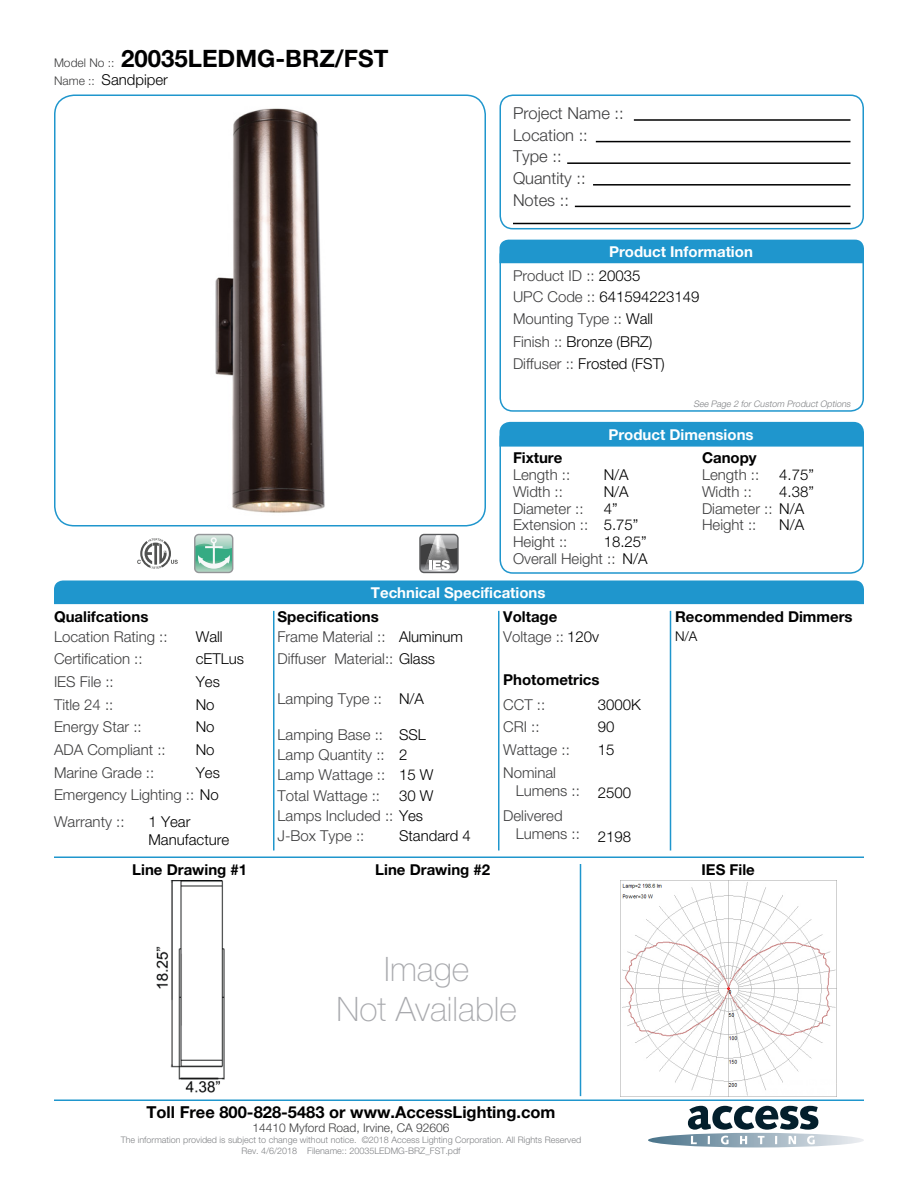
<style>
.page{position:relative;width:918px;height:1188px;background:#fff}
.page>*{position:absolute;margin:0;border:0;box-sizing:border-box;transform-origin:0 0}
.t1{font:100 33.75px/40.5px "Helvetica Neue LT Std";color:#a8a9ad;text-align:center}
.t2{font:700 24px "Helvetica Neue LT Std";color:#000001}
.Left_Justify{font:300 16.5px "Helvetica Neue LT Std";color:#3e3e3f}
.t3{font:700 16.5px "Helvetica Neue LT Std";color:#000001}
.Left_Justify-2{font:300 15px/18px "Helvetica Neue LT Std";color:#3e3e3f}
.Left_Justify-3{font:300 15px/18px "Helvetica Neue LT Std";color:#000001}
.Left_Justify-4{font:700 15px "Helvetica Neue LT Std";color:#000001}
.t4{font:700 15px "Helvetica Neue LT Std";color:#fff}
.Left_Justify-5{font:300 13.5px "Helvetica Neue LT Std";color:#000001}
.t5{font:300 12px "Helvetica Neue LT Std";color:#3e3e3f}
.t6{font:300 9px "Helvetica Neue LT Std";color:#808285}
.Left_Justify-6{font:italic 300 9px "Helvetica Neue LT Std";color:#808285}
.s1{font-weight:300;font-size:12px;color:#3e3e3f}
.s2{font-size:12px;color:#3e3e3f}
.s3{color:#000001}
.s4{color:#3e3e3f}
</style>
<div class="page">
<img style="left:215px;top:108px;width:110px;height:405px">
<svg style="left:648px;top:1106px;width:216px;height:42px"></svg>
<div style="left:499px;top:94px;width:365px;height:135px;border:2px solid #1f96cd;border-radius:13px"></div>
<div style="left:499px;top:243px;width:365px;height:169px;border:2px solid #1f96cd;border-radius:13px"></div>
<div style="left:499px;top:425px;width:365px;height:149px;border:2px solid #1f96cd;border-radius:13px"></div>
<svg style="left:137px;top:538px;width:41px;height:31px"></svg>
<div style="left:194px;top:534px;width:39px;height:39px;border:1px solid #939598;border-radius:4px"></div>
<svg style="left:195px;top:535px;width:38px;height:37px"></svg>
<div style="left:419px;top:534px;width:40px;height:39px;border:1px solid #57585a;border-radius:4px"></div>
<svg style="left:419px;top:535px;width:40px;height:37px"></svg>
<hr style="left:634px;top:119px;width:217px;height:2px;background:#000001">
<hr style="left:596px;top:141px;width:254px;height:1px;background:#000001">
<hr style="left:593px;top:184px;width:258px;height:2px;background:#000001">
<hr style="left:567px;top:162px;width:283px;height:2px;background:#000001">
<hr style="left:575px;top:206px;width:275px;height:1px;background:#000001">
<hr style="left:513px;top:223px;width:337px;height:1px;background:#000001">
<div style="left:500px;top:240px;width:364px;height:23px;background:#1f96cd"></div>
<div style="left:500px;top:422px;width:364px;height:25px;background:#1f96cd"></div>
<div style="left:54px;top:580px;width:810px;height:24px;background:#1f96cd"></div>
<hr style="left:54px;top:856px;width:810px;height:2px;background:#1f96cd">
<hr style="left:54px;top:1100px;width:810px;height:1px;background:#1f96cd">
<img style="left:156px;top:881px;width:69px;height:212px">
<img style="left:620px;top:881px;width:216px;height:216px">
<hr style="left:670px;top:611px;width:1px;height:239px;background:#1f96cd">
<hr style="left:580px;top:864px;width:1px;height:232px;background:#1f96cd">
<hr style="left:498px;top:611px;width:2px;height:239px;background:#1f96cd">
<hr style="left:273px;top:611px;width:1px;height:239px;background:#1f96cd">
<div style="left:54px;top:94px;width:432px;height:432px;border:2px solid #1f96cd;border-radius:20px"></div>
<p class="t2" style="left:54px;top:44px;width:336px"><span class="s1">Model No ::</span> 20035LEDMG-BRZ/FST</p>
<p class="Left_Justify-3" style="left:54px;top:70px;width:115px"><span class="s2">Name ::</span> Sandpiper</p>
<p class="Left_Justify" style="left:513px;top:103px;width:112px">Project Name ::</p>
<p class="Left_Justify" style="left:513px;top:125px;width:76px">Location ::</p>
<p class="Left_Justify" style="left:513px;top:146px;width:50px">Type ::</p>
<p class="Left_Justify" style="left:513px;top:168px;width:74px">Quantity ::</p>
<p class="Left_Justify" style="left:513px;top:190px;width:57px">Notes ::</p>
<p class="t4" style="left:609px;top:242px;width:145px">Product Information</p>
<p class="Left_Justify-2" style="left:513px;top:266px;width:129px">Product ID :: <span class="s3">20035</span></p>
<p class="Left_Justify-3" style="left:513px;top:288px;width:188px"><span class="s4">UPC Code ::</span> 641594223149</p>
<p class="Left_Justify-2" style="left:513px;top:309px;width:142px">Mounting Type :: <span class="s3">Wall</span></p>
<p class="Left_Justify-3" style="left:513px;top:333px;width:141px"><span class="s4">Finish ::</span> Bronze (BRZ)</p>
<p class="Left_Justify-3" style="left:513px;top:354px;width:153px"><span class="s4">Diffuser ::</span> Frosted (FST)</p>
<p class="Left_Justify-6" style="left:693px;top:399px;width:160px">See Page 2 for Custom Product Options</p>
<p class="t4" style="left:608px;top:425px;width:147px">Product Dimensions</p>
<p class="Left_Justify-4" style="left:513px;top:448px;width:51px">Fixture</p>
<p class="Left_Justify-4" style="left:702px;top:448px;width:56px">Canopy</p>
<p class="Left_Justify-2" style="left:513px;top:465px;width:59px">Length ::</p>
<p class="Left_Justify-3" style="left:604px;top:465px;width:27px">N/A</p>
<p class="Left_Justify-2" style="left:702px;top:465px;width:59px">Length ::</p>
<p class="Left_Justify-3" style="left:779px;top:465px;width:36px">4.75”</p>
<p class="Left_Justify-2" style="left:513px;top:482px;width:51px">Width ::</p>
<p class="Left_Justify-2" style="left:513px;top:533px;width:56px">Height ::</p>
<p class="Left_Justify-2" style="left:513px;top:499px;width:72px">Diameter ::</p>
<p class="Left_Justify-2" style="left:513px;top:516px;width:77px">Extension ::</p>
<p class="Left_Justify-3" style="left:604px;top:482px;width:27px">N/A</p>
<p class="Left_Justify-3" style="left:604px;top:533px;width:45px">18.25”</p>
<p class="Left_Justify-2" style="left:702px;top:482px;width:51px">Width ::</p>
<p class="Left_Justify-3" style="left:779px;top:482px;width:36px">4.38”</p>
<p class="Left_Justify-3" style="left:604px;top:499px;width:15px">4”</p>
<p class="Left_Justify-2" style="left:702px;top:499px;width:104px">Diameter :: <span class="s3">N/A</span></p>
<p class="Left_Justify-3" style="left:604px;top:516px;width:36px">5.75”</p>
<p class="Left_Justify-3" style="left:779px;top:516px;width:27px">N/A</p>
<p class="Left_Justify-2" style="left:702px;top:516px;width:56px">Height ::</p>
<p class="Left_Justify-2" style="left:513px;top:550px;width:104px">Overall Height ::</p>
<p class="Left_Justify-3" style="left:622px;top:550px;width:27px">N/A</p>
<p class="t4" style="left:371px;top:583px;width:176px">Technical Specifications</p>
<p class="Left_Justify-4" style="left:54px;top:607px;width:96px">Qualifcations</p>
<p class="Left_Justify-4" style="left:278px;top:607px;width:103px">Specifications</p>
<p class="Left_Justify-4" style="left:503px;top:607px;width:56px">Voltage</p>
<p class="Left_Justify-2" style="left:54px;top:627px;width:115px">Location Rating ::</p>
<p class="Left_Justify-2" style="left:278px;top:627px;width:110px">Frame Material ::</p>
<p class="Left_Justify-2" style="left:503px;top:627px;width:97px">Voltage :: <span class="s3">120v</span></p>
<p class="Left_Justify-3" style="left:196px;top:627px;width:28px">Wall</p>
<p class="Left_Justify-3" style="left:399px;top:627px;width:66px">Aluminum</p>
<p class="Left_Justify-2" style="left:54px;top:650px;width:90px">Certification ::</p>
<p class="Left_Justify-2" style="left:54px;top:695px;width:61px">Title 24 ::</p>
<p class="Left_Justify-3" style="left:196px;top:650px;width:50px">cETLus</p>
<p class="Left_Justify-3" style="left:196px;top:673px;width:26px">Yes</p>
<p class="Left_Justify-3" style="left:196px;top:695px;width:20px">No</p>
<p class="Left_Justify-3" style="left:196px;top:718px;width:20px">No</p>
<p class="Left_Justify-3" style="left:196px;top:740px;width:20px">No</p>
<p class="Left_Justify-3" style="left:196px;top:763px;width:26px">Yes</p>
<p class="Left_Justify-2" style="left:54px;top:673px;width:61px">IES File ::</p>
<p class="Left_Justify-2" style="left:54px;top:718px;width:89px">Energy Star ::</p>
<p class="Left_Justify-2" style="left:54px;top:740px;width:113px">ADA Compliant ::</p>
<p class="Left_Justify-2" style="left:54px;top:763px;width:102px">Marine Grade ::</p>
<p class="Left_Justify-2" style="left:54px;top:786px;width:166px">Emergency Lighting :: <span class="s3">No</span></p>
<p class="Left_Justify-2" style="left:54px;top:813px;width:72px">Warranty ::</p>
<p class="Left_Justify-3" style="left:148px;top:813px;width:82px">1 Year<br>Manufacture</p>
<p class="Left_Justify-2" style="left:278px;top:650px;width:159px">Diffuser Material:: <span class="s3">Glass</span></p>
<p class="Left_Justify-2" style="left:278px;top:689px;width:106px">Lamping Type ::</p>
<p class="Left_Justify-2" style="left:278px;top:725px;width:107px">Lamping Base ::</p>
<p class="Left_Justify-2" style="left:278px;top:746px;width:109px">Lamp Quantity ::</p>
<p class="Left_Justify-2" style="left:278px;top:766px;width:109px">Lamp Wattage ::</p>
<p class="Left_Justify-2" style="left:278px;top:786px;width:104px">Total Wattage ::</p>
<p class="Left_Justify-2" style="left:278px;top:806px;width:147px">Lamps Included :: <span class="s3">Yes</span></p>
<p class="Left_Justify-2" style="left:278px;top:826px;width:88px">J-Box Type ::</p>
<p class="Left_Justify-3" style="left:399px;top:689px;width:27px">N/A</p>
<p class="Left_Justify-3" style="left:399px;top:725px;width:28px">SSL</p>
<p class="Left_Justify-3" style="left:399px;top:746px;width:10px">2</p>
<p class="Left_Justify-3" style="left:399px;top:766px;width:36px">15 W</p>
<p class="Left_Justify-3" style="left:399px;top:786px;width:36px">30 W</p>
<p class="Left_Justify-3" style="left:399px;top:826px;width:73px">Standard 4</p>
<p class="Left_Justify-4" style="left:503px;top:670px;width:98px">Photometrics</p>
<p class="Left_Justify-2" style="left:503px;top:695px;width:43px">CCT ::</p>
<p class="Left_Justify-2" style="left:503px;top:718px;width:38px">CRI ::</p>
<p class="Left_Justify-2" style="left:503px;top:740px;width:68px">Wattage ::</p>
<p class="Left_Justify-2" style="left:516px;top:763px;width:66px;text-indent:-13px">Nominal<br>Lumens ::</p>
<p class="Left_Justify-2" style="left:516px;top:806px;width:66px;text-indent:-13px">Delivered<br>Lumens ::</p>
<p class="Left_Justify-3" style="left:598px;top:695px;width:45px">3000K</p>
<p class="Left_Justify-3" style="left:598px;top:718px;width:18px">90</p>
<p class="Left_Justify-3" style="left:598px;top:740px;width:18px">15</p>
<p class="Left_Justify-3" style="left:598px;top:783px;width:35px">2500</p>
<p class="Left_Justify-3" style="left:598px;top:827px;width:35px">2198</p>
<p class="Left_Justify-4" style="left:675px;top:607px;width:179px">Recommended Dimmers</p>
<p class="Left_Justify-5" style="left:675px;top:628px;width:24px">N/A</p>
<p class="Left_Justify-4" style="left:132px;top:860px;width:116px">Line Drawing #1</p>
<p class="Left_Justify-4" style="left:375px;top:860px;width:116px">Line Drawing #2</p>
<p class="Left_Justify-4" style="left:702px;top:860px;width:55px">IES File</p>
<p class="t1" style="left:337px;top:948px;width:182px">Image<br>Not Available</p>
<p class="t3" style="left:146px;top:1101px;width:411px">Toll Free 800-828-5483 or www.AccessLighting.com</p>
<p class="t5" style="left:253px;top:1120px;width:198px">14410 Myford Road, Irvine, CA 92606</p>
<p class="t6" style="left:121px;top:1134px;width:462px">The information provided is subject to change without notice. ©2018 Access Lighting Corporation. All Rights Reserved</p>
<p class="t6" style="left:241px;top:1145px;width:221px">Rev. 4/6/2018 Filename:: 20035LEDMG-BRZ_FST.pdf</p>
</div>
